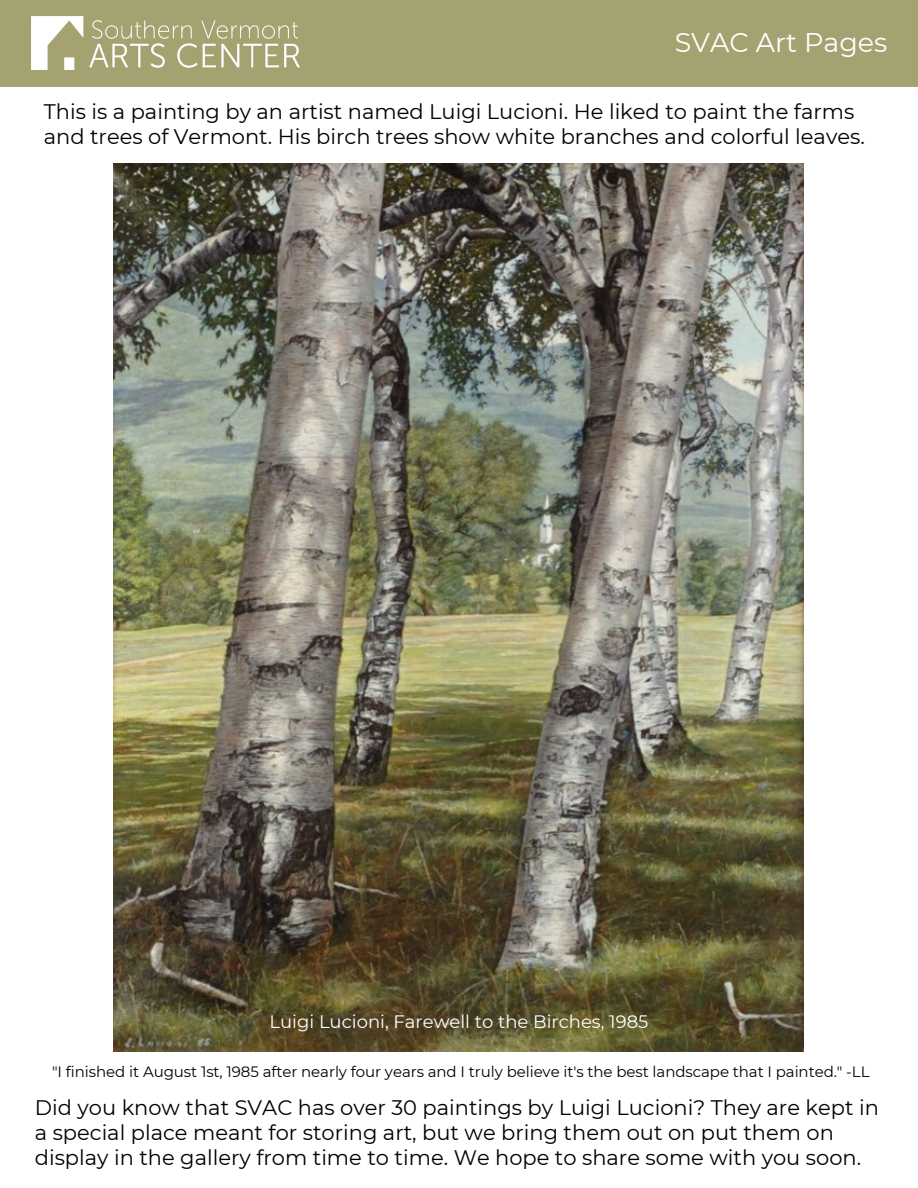
<style>
.page{position:relative;width:918px;height:1188px;background:#fff}
.page>*{position:absolute;margin:0;border:0;box-sizing:border-box;transform-origin:0 0}
.t1{font:27px "Montserrat";color:#fff}
.t2{font:21px/24.8px "Montserrat";color:#000}
.t3{font:18px "Montserrat";color:#fff}
.t4{font:15px "Montserrat";letter-spacing:-.005em;color:#000}
</style>
<div class="page">
<img style="left:114px;top:163px;width:690px;height:889px">
<div style="left:0;top:0;width:918px;height:87px;background:#a4a270"></div>
<img style="left:32px;top:17px;width:267px;height:53px">
<p class="t1" style="left:675px;top:26px;width:214px">SVAC Art Pages</p>
<p class="t2" style="left:44px;top:99px;width:822px">This is a painting by an artist named Luigi Lucioni. He liked to paint the farms and trees of Vermont. His birch trees show white branches and colorful leaves.</p>
<p class="t3" style="left:270px;top:1010px;width:380px">Luigi Lucioni, Farewell to the Birches, 1985</p>
<p class="t4" style="left:52px;top:1063px;width:819px">"I finished it August 1st, 1985 after nearly four years and I truly believe it's the best landscape that I painted." -LL</p>
<p class="t2" style="left:35px;top:1095px;width:846px">Did you know that SVAC has over 30 paintings by Luigi Lucioni? They are kept in a special place meant for storing art, but we bring them out on put them on display in the gallery from time to time. We hope to share some with you soon.</p>
</div>
